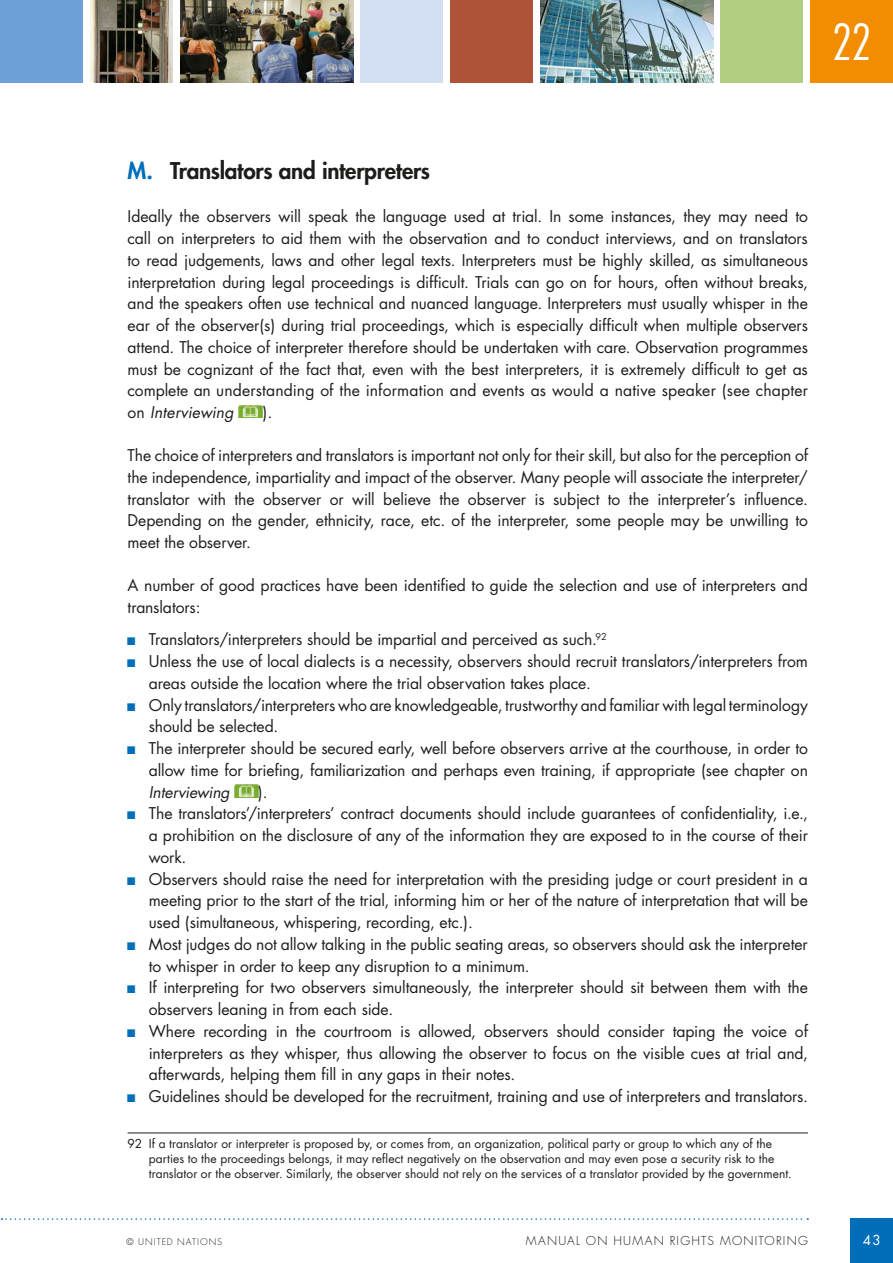
<style>
.page{position:relative;width:893px;height:1263px;background:#fff}
.page>*{position:absolute;margin:0;border:0;box-sizing:border-box;transform-origin:0 0}
.t1{font:300 condensed 48.45px "Futura";color:#fff}
.t2{font:800 22.5px "Futura";letter-spacing:-.015em;color:#1d1d1b}
.t3{font:15.75px/21.8px "Futura";letter-spacing:-.005em;color:#1d1d1b}
.t4{font:italic 15.75px "Futura";letter-spacing:-.01em;color:#1d1d1b}
.t5{font:13.5px "Futura";color:#fff}
.t6{font:12px/15px "Futura";letter-spacing:.005em;color:#1d1d1b}
.t7{font:300 12px "Futura";letter-spacing:.1em;color:#1d1d1b}
.t8{font:300 9px "Futura";letter-spacing:.11em;color:#1d1d1b}
.s1{color:#006eb8}
.s2{font-style:italic}
</style>
<div class="page">
<div style="left:850px;top:1218px;width:43px;height:45px;background:#006eb8"></div>
<svg style="left:2px;top:1218px;width:806px;height:2px"></svg>
<div style="left:810px;top:0;width:83px;height:83px;background:#f28c00"></div>
<div style="left:451px;top:0;width:82px;height:83px;background:#ae5338"></div>
<img style="left:180px;top:0;width:173px;height:83px">
<img style="left:541px;top:0;width:172px;height:83px">
<div style="left:720px;top:0;width:83px;height:83px;background:#b2ce81"></div>
<div style="left:360px;top:0;width:83px;height:83px;background:#d3dff3"></div>
<img style="left:90px;top:0;width:83px;height:83px">
<div style="left:0;top:0;width:83px;height:83px;background:#6ea1d7"></div>
<img style="left:239px;top:405px;width:24px;height:13px">
<img style="left:234px;top:785px;width:24px;height:12px">
<hr style="left:128px;top:1132px;width:680px;height:1px;background:#1d1d1b">
<h1 class="t1" style="left:832px;top:14px;width:41px">22</h1>
<h2 class="t2" style="left:128px;top:157px;width:304px"><span class="s1">M.</span> Translators and interpreters</h2>
<p class="t3" style="left:128px;top:206px;width:682px;text-align:justify">Ideally the observers will speak the language used at trial. In some instances, they may need to call on interpreters to aid them with the observation and to conduct interviews, and on translators to read judgements, laws and other legal texts. Interpreters must be highly skilled, as simultaneous interpretation during legal proceedings is difficult. Trials can go on for hours, often without breaks, and the speakers often use technical and nuanced language. Interpreters must usually whisper in the ear of the observer(s) during trial proceedings, which is especially difficult when multiple observers attend. The choice of interpreter therefore should be undertaken with care. Observation programmes must be cognizant of the fact that, even with the best interpreters, it is extremely difficult to get as complete an understanding of the information and events as would a native speaker (see chapter on <span class="s2">Interviewing</span></p>
<p class="t3" style="left:263px;top:402px;width:11px">)<span class="s2">.</span></p>
<p class="t3" style="left:128px;top:445px;width:682px;text-align:justify">The choice of interpreters and translators is important not only for their skill, but also for the perception of the independence, impartiality and impact of the observer. Many people will associate the interpreter/ translator with the observer or will believe the observer is subject to the interpreter’s influence.<br>Depending on the gender, ethnicity, race, etc. of the interpreter, some people may be unwilling to meet the observer.</p>
<p class="t3" style="left:128px;top:575px;width:682px">A number of good practices have been identified to guide the selection and use of interpreters and translators:</p>
<p class="t3" style="left:149px;top:629px;width:661px">Translators/interpreters should be impartial and perceived as such.<sup>92<br></sup>Unless the use of local dialects is a necessity, observers should recruit translators/interpreters from areas outside the location where the trial observation takes place.<br>Only translators/interpreters who are knowledgeable, trustworthy and familiar with legal terminology should be selected.<br>The interpreter should be secured early, well before observers arrive at the courthouse, in order to allow time for briefing, familiarization and perhaps even training, if appropriate (see chapter on</p>
<p class="t4" style="left:149px;top:782px;width:82px">Interviewing</p>
<p class="t3" style="left:149px;top:781px;width:661px;text-indent:109px">).<br>The translators’/interpreters’ contract documents should include guarantees of confidentiality, i.e., a prohibition on the disclosure of any of the information they are exposed to in the course of their work.<br>Observers should raise the need for interpretation with the presiding judge or court president in a meeting prior to the start of the trial, informing him or her of the nature of interpretation that will be used (simultaneous, whispering, recording, etc.).<br>Most judges do not allow talking in the public seating areas, so observers should ask the interpreter to whisper in order to keep any disruption to a minimum.<br>If interpreting for two observers simultaneously, the interpreter should sit between them with the observers leaning in from each side.<br>Where recording in the courtroom is allowed, observers should consider taping the voice of interpreters as they whisper, thus allowing the observer to focus on the visible cues at trial and, afterwards, helping them fill in any gaps in their notes.<br>Guidelines should be developed for the recruitment, training and use of interpreters and translators.</p>
<p class="t6" style="left:149px;top:1136px;width:644px;text-indent:-21px">92 If a translator or interpreter is proposed by, or comes from, an organization, political party or group to which any of the parties to the proceedings belongs, it may reflect negatively on the observation and may even pose a security risk to the translator or the observer. Similarly, the observer should not rely on the services of a translator provided by the government.</p>
<p class="t8" style="left:127px;top:1236px;width:97px">© UNITED NATIONS</p>
<p class="t7" style="left:526px;top:1233px;width:284px">MANUAL ON HUMAN RIGHTS MONITORING</p>
<p class="t5" style="left:863px;top:1231px;width:19px">43</p>
</div>
